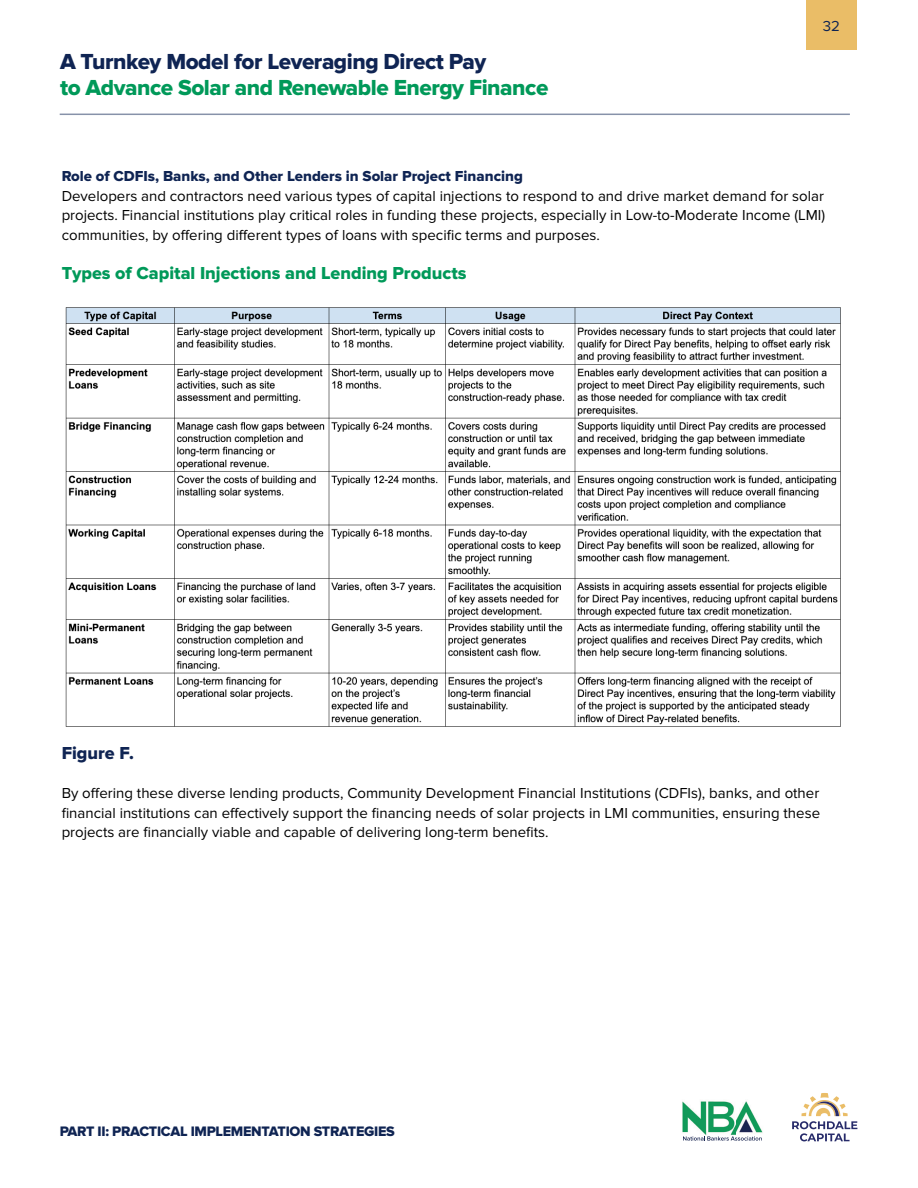
<style>
.page{position:relative;width:918px;height:1188px;background:#fff}
.page>*{position:absolute;margin:0;border:0;box-sizing:border-box;transform-origin:0 0}
.t1{font:22.65px/26px "Proxima Nova Extrabld";letter-spacing:-.02em;color:#009959}
.t2{font:18px "Proxima Nova Extrabld";color:#009959}
.t3{font:18px "Proxima Nova Extrabld";color:#0f2453}
.t4{font:15px/19.5px "Proxima Nova";color:#000;text-align:justify}
.t5{font:15px "Proxima Nova Extrabld";color:#0f2453}
.t6{font:15px "Proxima Nova";color:#0f2453}
.t7{font:14.25px "Proxima Nova Extrabld";letter-spacing:-.02em;color:#0f2453}
.s1{color:#0f2453}
</style>
<div class="page">
<hr style="left:60px;top:114px;width:790px;height:1px;background:#8792a9">
<div style="left:806px;top:1px;width:51px;height:49px;background:#eabd67"></div>
<img style="left:65px;top:307px;width:776px;height:420px">
<img style="left:682px;top:1101px;width:81px;height:34px">
<svg style="left:683px;top:1136px;width:79px;height:5px"></svg>
<svg style="left:792px;top:1093px;width:65px;height:48px"></svg>
<p class="t1" style="left:60px;top:49px;width:490px"><span class="s1">A Turnkey Model for Leveraging Direct Pay<br></span>to Advance Solar and Renewable Energy Finance</p>
<p class="t6" style="left:823px;top:18px;width:19px">32</p>
<p class="t5" style="left:62px;top:168px;width:463px">Role of CDFIs, Banks, and Other Lenders in Solar Project Financing</p>
<p class="t4" style="left:62px;top:186px;width:765px">Developers and contractors need various types of capital injections to respond to and drive market demand for solar projects. Financial institutions play critical roles in funding these projects, especially in Low-to-Moderate Income (LMI) communities, by offering different types of loans with specific terms and purposes.</p>
<p class="t2" style="left:62px;top:262px;width:406px">Types of Capital Injections and Lending Products</p>
<p class="t3" style="left:62px;top:743px;width:74px">Figure F.</p>
<p class="t4" style="left:62px;top:784px;width:760px">By offering these diverse lending products, Community Development Financial Institutions (CDFIs), banks, and other financial institutions can effectively support the financing needs of solar projects in LMI communities, ensuring these projects are financially viable and capable of delivering long-term benefits.</p>
<p class="t7" style="left:60px;top:1123px;width:337px">PART II: PRACTICAL IMPLEMENTATION STRATEGIES</p>
</div>
